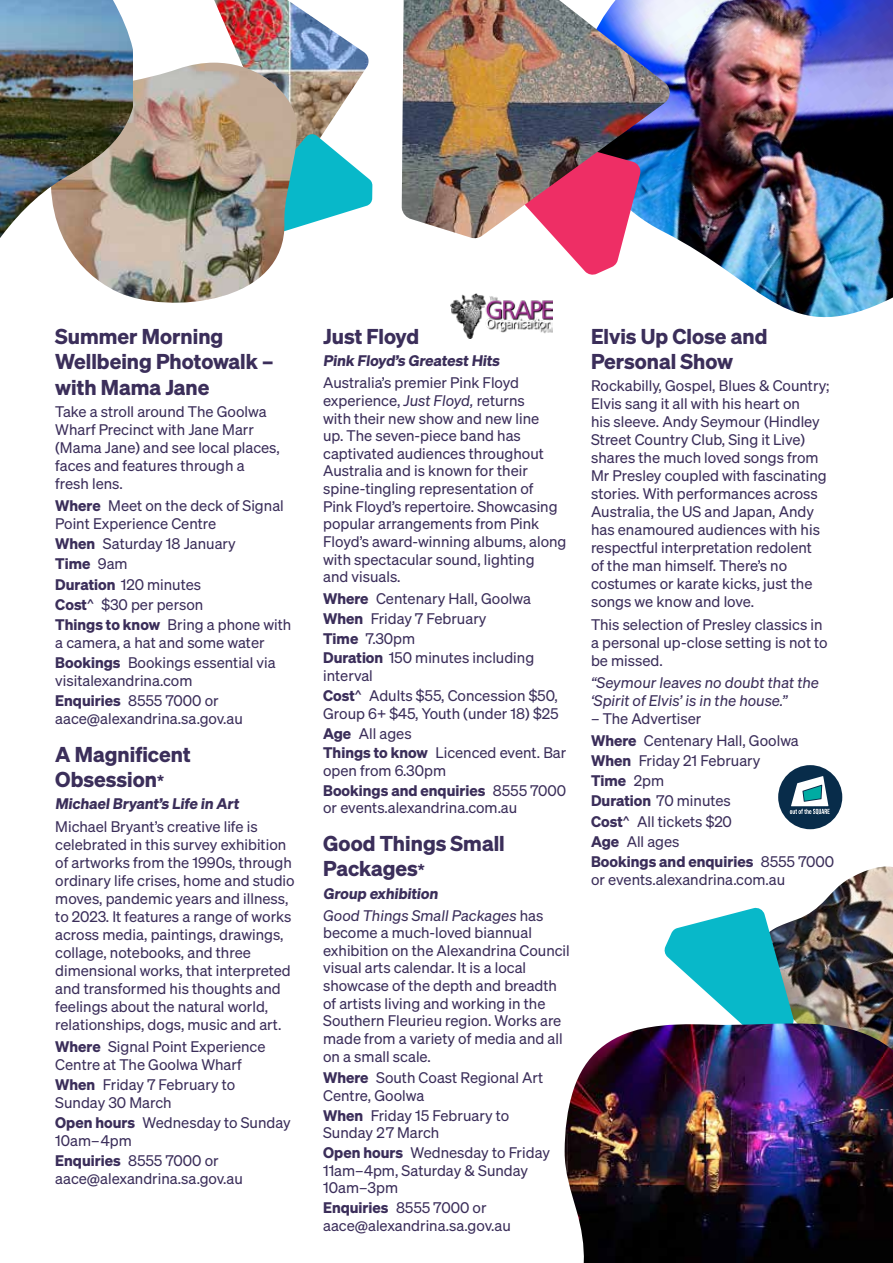
<style>
.page{position:relative;width:893px;height:1263px;background:#fff}
.page>*{position:absolute;margin:0;border:0;box-sizing:border-box;transform-origin:0 0}
.t1{font:21px/25.2px "Sohne Dreiviertelfett";color:#3b2e5a}
.t2{font:15px/18px "Sohne Buch";color:#3b2e5a}
.t3{font:15px "Sohne Dreiviertelfett";color:#3b2e5a}
.t4{font:15px/18px "Sohne Buch Kursiv";color:#3b2e5a}
.s1{font-family:"Sohne Dreiviertelfett"}
.s2{font-family:"Sohne Buch"}
.s3{font-size:15px}
.s4{font-family:"Sohne Buch Kursiv"}
</style>
<div class="page">
<img style="left:794px;top:866px;width:99px;height:157px">
<div style="left:778px;top:765px;width:64px;height:64px;background:#082c4a;border-radius:50%"></div>
<svg style="left:790px;top:776px;width:40px;height:38px"></svg>
<img style="left:214px;top:0;width:155px;height:133px">
<svg style="left:302px;top:133px;width:70px;height:93px"></svg>
<img style="left:63px;top:63px;width:239px;height:240px">
<img style="left:0;top:0;width:133px;height:238px">
<img style="left:670px;top:0;width:223px;height:318px">
<svg style="left:556px;top:239px;width:68px;height:36px"></svg>
<img style="left:402px;top:0;width:268px;height:239px">
<svg style="left:664px;top:907px;width:130px;height:116px"></svg>
<img style="left:564px;top:1023px;width:329px;height:240px">
<img style="left:451px;top:293px;width:102px;height:46px">
<h1 class="t1" style="left:55px;top:323px;width:220px">Summer Morning<br>Wellbeing Photowalk – with Mama Jane</h1>
<p class="t2" style="left:55px;top:402px;width:226px">Take a stroll around The Goolwa<br>Wharf Precinct with Jane Marr (Mama Jane) and see local places, faces and features through a fresh lens.</p>
<p class="t2" style="left:55px;top:496px;width:230px"><span class="s1">Where</span> Meet on the deck of Signal<br>Point Experience Centre</p>
<p class="t2" style="left:55px;top:535px;width:182px"><span class="s1">When</span> Saturday 18 January</p>
<p class="t3" style="left:55px;top:554px;width:74px">Time <span class="s2">9am</span></p>
<p class="t2" style="left:55px;top:574px;width:238px;line-height:20.1px"><span class="s1">Duration</span> 120 minutes<br><span class="s1">Cost</span>^ $30 per person<br><span class="s1">Things to know</span> Bring a phone with</p>
<p class="t2" style="left:55px;top:632px;width:222px;line-height:20.1px">a camera, a hat and some water<br><span class="s1">Bookings</span> Bookings essential via</p>
<p class="t2" style="left:55px;top:670px;width:165px;line-height:20.1px">visitalexandrina.com<br><span class="s1">Enquiries</span> 8555 7000 or</p>
<p class="t2" style="left:55px;top:709px;width:189px">aace@alexandrina.sa.gov.au</p>
<h1 class="t1" style="left:55px;top:741px;width:137px">A Magnificent<br>Obsession<span class="s3">*</span></h1>
<p class="t3" style="left:55px;top:794px;width:187px">MichaelBryant’s Life in Art</p>
<p class="t2" style="left:55px;top:817px;width:241px">Michael Bryant’s creative life is celebrated in this survey exhibition of artworks from the 1990s, through ordinary life crises, home and studio moves, pandemic years and illness, to 2023. It features a range of works across media, paintings, drawings, collage, notebooks, and three dimensional works, that interpreted and transformed his thoughts and feelings about the natural world, relationships, dogs, music and art.</p>
<p class="t2" style="left:55px;top:1037px;width:212px"><span class="s1">Where</span> Signal Point Experience<br>Centre at The Goolwa Wharf</p>
<p class="t2" style="left:55px;top:1075px;width:182px"><span class="s1">When</span> Friday 7 February to<br>Sunday 30 March</p>
<p class="t2" style="left:55px;top:1113px;width:237px"><span class="s1">Open hours</span> Wednesday to Sunday<br>10am–4pm</p>
<p class="t2" style="left:55px;top:1152px;width:189px"><span class="s1">Enquiries</span> 8555 7000 or aace@alexandrina.sa.gov.au</p>
<h1 class="t1" style="left:323px;top:323px;width:98px">Just Floyd</h1>
<p class="t3" style="left:323px;top:352px;width:180px">Pink Floyd’s Greatest Hits</p>
<p class="t2" style="left:323px;top:374px;width:245px">Australia’s premier Pink Floyd experience, <span class="s4">Just Floyd,</span> returns<br>with their new show and new line<br>up. The seven-piece band has captivated audiences throughout<br>Australia and is known for their spine-tingling representation of<br>Pink Floyd’s repertoire. Showcasing popular arrangements from Pink<br>Floyd’s award-winning albums, along with spectacular sound, lighting<br>and visuals.</p>
<p class="t2" style="left:323px;top:588px;width:213px;line-height:19.8px"><span class="s1">Where</span> Centenary Hall, Goolwa<br><span class="s1">When</span> Friday 7 February<br><span class="s1">Time</span> 7.30pm<br><span class="s1">Duration</span> 150 minutes including</p>
<p class="t2" style="left:323px;top:665px;width:236px;line-height:20.1px">interval<br><span class="s1">Cost</span>^ Adults $55, Concession $50,</p>
<p class="t2" style="left:323px;top:703px;width:245px;line-height:19.8px">Group 6+ $45, Youth (under 18) $25<br><span class="s1">Age</span> All ages<br><span class="s1">Things to know</span> Licenced event. Bar</p>
<p class="t2" style="left:323px;top:761px;width:124px">open from 6.30pm</p>
<p class="t3" style="left:323px;top:781px;width:245px">Bookings and enquiries <span class="s2">8555 7000</span></p>
<p class="t2" style="left:323px;top:799px;width:196px">or events.alexandrina.com.au</p>
<h1 class="t1" style="left:323px;top:830px;width:183px">Good Things Small<br>Packages<span class="s3">*</span></h1>
<p class="t3" style="left:323px;top:884px;width:118px">Group exhibition</p>
<p class="t4" style="left:323px;top:906px;width:222px">Good Things Small Packages <span class="s2">has</span></p>
<p class="t2" style="left:323px;top:924px;width:248px">become a much-loved biannual exhibition on the Alexandrina Council visual arts calendar. It is a local showcase of the depth and breadth of artists living and working in the<br>Southern Fleurieu region. Works are made from a variety of media and all on a small scale.</p>
<p class="t2" style="left:323px;top:1069px;width:222px"><span class="s1">Where</span> South Coast Regional Art<br>Centre, Goolwa</p>
<p class="t2" style="left:323px;top:1106px;width:188px"><span class="s1">When</span> Friday 15 February to<br>Sunday 27 March</p>
<p class="t2" style="left:323px;top:1144px;width:228px"><span class="s1">Open hours</span> Wednesday to Friday<br>11am–4pm, Saturday &amp; Sunday<br>10am–3pm</p>
<p class="t2" style="left:323px;top:1198px;width:189px"><span class="s1">Enquiries</span> 8555 7000 or aace@alexandrina.sa.gov.au</p>
<h1 class="t1" style="left:591px;top:323px;width:178px">Elvis Up Close and<br>Personal Show</h1>
<p class="t2" style="left:591px;top:377px;width:240px">Rockabilly, Gospel, Blues &amp; Country; Elvis sang it all with his heart on<br>his sleeve. Andy Seymour (Hindley Street Country Club, Sing it Live) shares the much loved songs from Mr Presley coupled with fascinating stories. With performances across Australia, the US and Japan, Andy has enamoured audiences with his respectful interpretation redolent<br>of the man himself. There’s no costumes or karate kicks, just the songs we know and love.</p>
<p class="t2" style="left:591px;top:615px;width:238px">This selection of Presley classics in a personal up-close setting is not to be missed.</p>
<p class="t4" style="left:591px;top:673px;width:229px">“Seymour leaves no doubt that the ‘Spirit of Elvis’ is in the house.”</p>
<p class="t2" style="left:591px;top:707px;width:209px;line-height:22.2px">– The Advertiser<br><span class="s1">Where</span> Centenary Hall, Goolwa</p>
<p class="t2" style="left:591px;top:751px;width:171px"><span class="s1">When</span> Friday 21 February</p>
<p class="t3" style="left:591px;top:771px;width:75px">Time <span class="s2">2pm</span></p>
<p class="t2" style="left:591px;top:791px;width:142px;line-height:20.1px;text-align:justify"><span class="s1">Duration</span> 70 minutes <span class="s1">Cost</span>^ All tickets $20<br><span class="s1">Age</span> All ages</p>
<p class="t3" style="left:591px;top:852px;width:245px">Bookings and enquiries <span class="s2">8555 7000</span></p>
<p class="t2" style="left:591px;top:870px;width:196px">or events.alexandrina.com.au</p>
</div>
